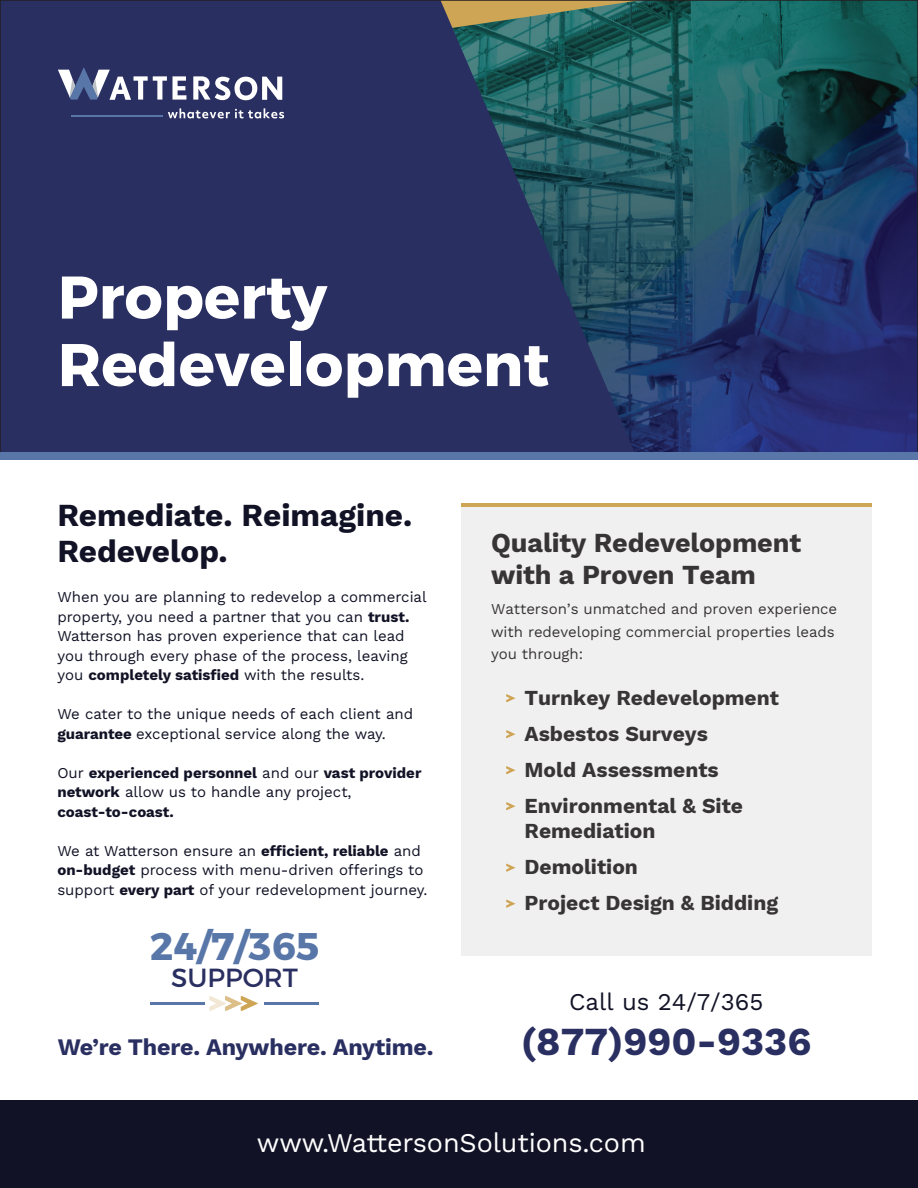
<style>
.page{position:relative;width:918px;height:1188px;background:#fff}
.page>*{position:absolute;margin:0;border:0;box-sizing:border-box;transform-origin:0 0}
.t1{font:700 60px/67.5px "Montserrat";color:#fff}
.t2{font:700 39px "Work Sans";color:#2a2f61}
.t3{font:700 38.4px "Montserrat";color:#5877a8}
.t4{font:700 31.5px/36px "Work Sans";color:#111225}
.t5{font:700 27px/32.4px "Work Sans";letter-spacing:-.005em;color:#231f20}
.t6{font:27px "Work Sans";letter-spacing:-.005em;color:#fff}
.t7{font:26.25px "Montserrat";color:#2a2f61}
.t8{font:24px "Work Sans";color:#111225}
.t9{font:700 23.25px "Work Sans";letter-spacing:-.005em;color:#2a2f61}
.t10{font:700 21px/36px "Work Sans";color:#231f20}
.t11{font:15px/19.5px "Work Sans";color:#111225}
.t12{font:15px/22.5px "Work Sans";letter-spacing:-.005em;color:#231f20}
.t13{font:700 15px/19.5px "Work Sans";color:#111225}
.s1{font-weight:700}
.s2{font-weight:400}
</style>
<div class="page">
<svg style="left:0;top:0;width:918px;height:452px;background:#273b62"></svg>
<div style="left:0;top:1101px;width:918px;height:87px;background:#111225"></div>
<svg style="left:193px;top:76px;width:89px;height:24px"></svg>
<hr style="left:71px;top:115px;width:92px;height:2px;background:#5877a8">
<svg style="left:168px;top:108px;width:116px;height:10px"></svg>
<svg style="left:58px;top:67px;width:128px;height:33px"></svg>
<div style="left:461px;top:503px;width:410px;height:453px;background:#f0f0f0"></div>
<svg style="left:506px;top:694px;width:10px;height:8px"></svg>
<svg style="left:506px;top:730px;width:10px;height:8px"></svg>
<svg style="left:506px;top:766px;width:10px;height:8px"></svg>
<svg style="left:506px;top:802px;width:10px;height:8px"></svg>
<svg style="left:506px;top:864px;width:10px;height:8px"></svg>
<svg style="left:506px;top:900px;width:10px;height:8px"></svg>
<hr style="left:150px;top:1002px;width:54px;height:3px;background:#5877a8">
<hr style="left:265px;top:1002px;width:54px;height:3px;background:#5877a8">
<svg style="left:209px;top:996px;width:49px;height:15px"></svg>
<div style="left:0;top:452px;width:918px;height:7px;background:#5877a8"></div>
<hr style="left:461px;top:503px;width:410px;height:4px;background:#cea455">
<h1 class="t1" style="left:58px;top:259px;width:493px">Property<br>Redevelopment</h1>
<h3 class="t4" style="left:57px;top:496px;width:356px">Remediate. Reimagine.<br>Redevelop.</h3>
<p class="t11" style="left:57px;top:587px;width:371px">When you are planning to redevelop a commercial property, you need a partner that you can <span class="s1">trust.<br></span>Watterson has proven experience that can lead you through every phase of the process, leaving you <span class="s1">completely satisfied</span> with the results.</p>
<p class="t11" style="left:57px;top:704px;width:357px">We cater to the unique needs of each client and <span class="s1">guarantee</span> exceptional service along the way.</p>
<p class="t13" style="left:57px;top:762px;width:366px"><span class="s2">Our</span> experienced personnel <span class="s2">and our</span> vast provider network <span class="s2">allow us to handle any project, </span>coast-to-coast.</p>
<p class="t11" style="left:57px;top:840px;width:371px">We at Watterson ensure an <span class="s1">efficient, reliable</span> and <span class="s1">on-budget</span> process with menu-driven offerings to support <span class="s1">every part</span> of your redevelopment journey.</p>
<h3 class="t3" style="left:150px;top:915px;width:171px">24/7/365</h3>
<h3 class="t7" style="left:171px;top:957px;width:128px">SUPPORT</h3>
<h3 class="t9" style="left:58px;top:1029px;width:377px">We’re There. Anywhere. Anytime.</h3>
<h3 class="t5" style="left:491px;top:525px;width:312px">Quality Redevelopment with a Proven Team</h3>
<p class="t12" style="left:491px;top:597px;width:348px">Watterson’s unmatched and proven experience with redeveloping commercial properties leads you through:</p>
<h3 class="t10" style="left:525px;top:679px;width:256px">Turnkey Redevelopment<br>Asbestos Surveys<br>Mold Assessments<br>Environmental &amp; Site</h3>
<h3 class="t10" style="left:525px;top:812px;width:255px">Remediation<br>Demolition<br>Project Design &amp; Bidding</h3>
<h3 class="t8" style="left:569px;top:984px;width:196px">Call us 24/7/365</h3>
<h2 class="t2" style="left:521px;top:1012px;width:292px">(877)990-9336</h2>
<h3 class="t6" style="left:257px;top:1123px;width:390px">www.WattersonSolutions.com</h3>
</div>
